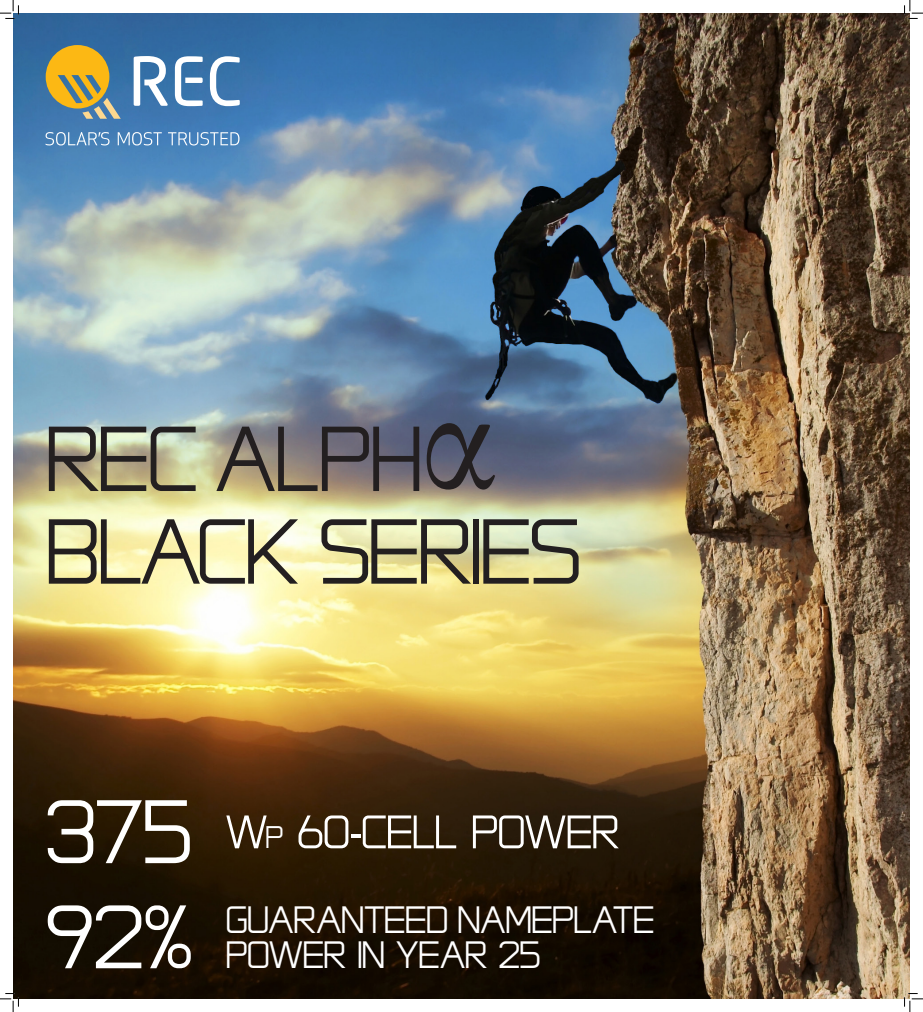
<style>
.page{position:relative;width:923px;height:1012px;background:#fff}
.page>*{position:absolute;margin:0;border:0;box-sizing:border-box;transform-origin:0 0}
.t1{font:109.19px/92.6px "REC Tech 2011";letter-spacing:-.02em;color:#231f20}
.t2{font:106.62px "REC Tech 2011";color:#fff}
.t3{font:55.69px "REC Tech 2011";letter-spacing:-.01em;color:#fff}
.t4{font:45.25px "REC Tech 2011";letter-spacing:-.01em;color:#fff}
.s1{font-family:"Garamond";font-size:161.44px}
.s2{font-size:106.75px}
.s3{font-size:37.12px}
</style>
<div class="page">
<img style="left:14px;top:13px;width:896px;height:985px">
<svg style="left:46px;top:45px;width:75px;height:74px;background:#a0985f"></svg>
<svg style="left:175px;top:56px;width:65px;height:50px"></svg>
<svg style="left:134px;top:56px;width:34px;height:50px"></svg>
<svg style="left:46px;top:132px;width:64px;height:13px"></svg>
<svg style="left:118px;top:132px;width:44px;height:13px"></svg>
<svg style="left:168px;top:132px;width:71px;height:13px"></svg>
<svg style="left:0;top:0;width:19px;height:19px"></svg>
<svg style="left:0;top:992px;width:19px;height:19px"></svg>
<svg style="left:904px;top:0;width:19px;height:19px"></svg>
<svg style="left:904px;top:992px;width:19px;height:19px"></svg>
<h1 class="t1" style="left:46px;top:409px;width:537px">REC ALPH<span class="s1">α<br></span>BLACK SERIES</h1>
<p class="t3" style="left:46px;top:806px;width:575px"><span class="s2">375</span> W<span class="s3">P</span> 60-CELL POWER</p>
<h2 class="t2" style="left:46px;top:887px;width:149px">92%</h2>
<p class="t4" style="left:226px;top:898px;width:430px">GUARANTEED NAMEPLATE</p>
<p class="t4" style="left:226px;top:933px;width:316px">POWER IN YEAR 25</p>
</div>
